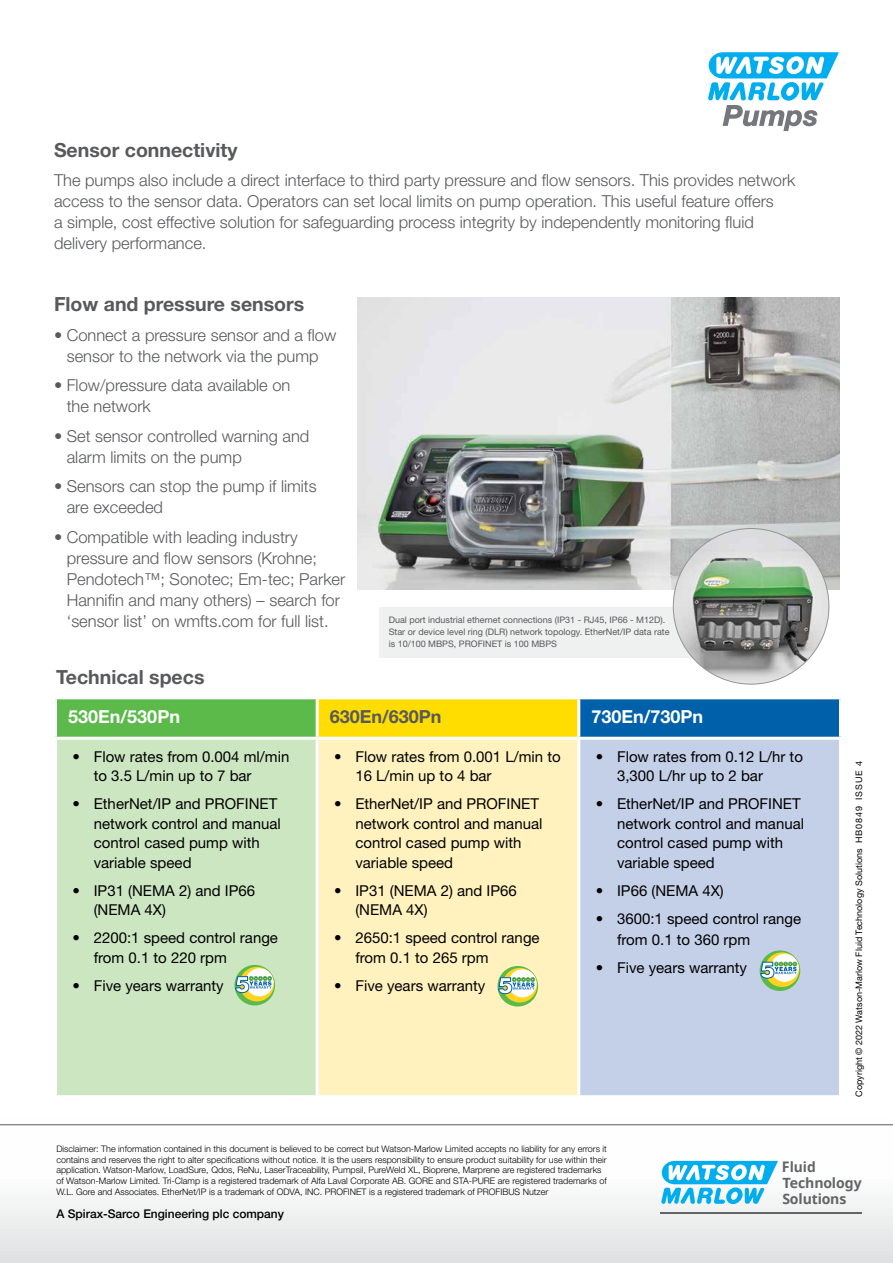
<style>
.page{position:relative;width:893px;height:1263px;background:#fff}
.page>*{position:absolute;margin:0;border:0;box-sizing:border-box;transform-origin:0 0}
.t1{font:700 19.5px "Helvetica Neue LT Std";color:#58595b}
.t2{font:700 18px "Helvetica Neue LT Std";color:#fff}
.t3{font:700 18px "Helvetica Neue LT Std";color:#58595b}
.t4{font:300 16.5px/21px "Helvetica Neue LT Std";color:#58595b}
.t5{font:15px/19.5px "Helvetica Neue LT Std";color:#000}
.t6{font:700 14.1px/16.2px "Noto Sans";letter-spacing:-.01em;color:#636466}
.t7{font:500 12px "Helvetica Neue LT Std";color:#000}
.t8{font:300 9px/10.8px "Helvetica Neue LT Std";color:#000}
.t9{font:9px/12px "Helvetica Neue LT Std";color:#58595b}
.t10{font:9px "Helvetica Neue LT Std";color:#000}
.s1{font-size:14.55px}
</style>
<div class="page">
<div style="left:379px;top:607px;width:323px;height:51px;background:#eff0f0"></div>
<div style="left:0;top:1115px;width:893px;height:148px;background:linear-gradient(to bottom,#fff,#e4e5e6)"></div>
<img style="left:357px;top:297px;width:482px;height:293px">
<div style="left:56px;top:698px;width:261px;height:40px;background:#5bba49"></div>
<div style="left:317px;top:698px;width:262px;height:40px;background:#fd0"></div>
<div style="left:579px;top:698px;width:261px;height:40px;background:#0060a9"></div>
<div style="left:56px;top:738px;width:261px;height:359px;background:#cde6c2"></div>
<div style="left:317px;top:738px;width:262px;height:359px;background:#fff2be"></div>
<div style="left:579px;top:738px;width:261px;height:359px;background:#c4cfe8"></div>
<hr style="left:54px;top:696px;width:263px;height:3px;background:#fff">
<hr style="left:54px;top:699px;width:3px;height:38px;background:#fff">
<hr style="left:317px;top:696px;width:262px;height:3px;background:#fff">
<hr style="left:316px;top:699px;width:3px;height:38px;background:#fff">
<hr style="left:579px;top:696px;width:263px;height:3px;background:#fff">
<hr style="left:577px;top:699px;width:3px;height:38px;background:#fff">
<hr style="left:839px;top:699px;width:3px;height:38px;background:#fff">
<hr style="left:54px;top:737px;width:263px;height:3px;background:#fff">
<hr style="left:54px;top:740px;width:3px;height:355px;background:#fff">
<hr style="left:317px;top:737px;width:262px;height:3px;background:#fff">
<hr style="left:316px;top:740px;width:3px;height:355px;background:#fff">
<hr style="left:579px;top:737px;width:263px;height:3px;background:#fff">
<hr style="left:577px;top:740px;width:3px;height:355px;background:#fff">
<hr style="left:839px;top:740px;width:3px;height:355px;background:#fff">
<hr style="left:54px;top:1095px;width:263px;height:3px;background:#fff">
<hr style="left:317px;top:1095px;width:262px;height:3px;background:#fff">
<hr style="left:579px;top:1095px;width:263px;height:3px;background:#fff">
<svg style="left:234px;top:965px;width:41px;height:40px"></svg>
<svg style="left:240px;top:967px;width:34px;height:34px"></svg>
<div style="left:245px;top:968px;width:28px;height:28px;background:#fff;border-radius:50%"></div>
<svg style="left:235px;top:976px;width:37px;height:17px"></svg>
<svg style="left:497px;top:966px;width:41px;height:40px"></svg>
<svg style="left:502px;top:968px;width:35px;height:34px"></svg>
<div style="left:508px;top:969px;width:28px;height:28px;background:#fff;border-radius:50%"></div>
<svg style="left:498px;top:977px;width:37px;height:17px"></svg>
<svg style="left:760px;top:950px;width:40px;height:41px"></svg>
<svg style="left:765px;top:952px;width:34px;height:35px"></svg>
<div style="left:771px;top:954px;width:28px;height:28px;background:#fff;border-radius:50%"></div>
<svg style="left:760px;top:961px;width:37px;height:18px"></svg>
<hr style="left:0;top:1124px;width:893px;height:1px;background:#58595b">
<svg style="left:708px;top:52px;width:131px;height:79px"></svg>
<img style="left:673px;top:528px;width:156px;height:156px;border-radius:78px">
<hr style="left:661px;top:1212px;width:201px;height:1px;background:#636466">
<svg style="left:661px;top:1161px;width:117px;height:43px"></svg>
<p class="t1" style="left:54px;top:138px;width:185px">Sensor connectivity</p>
<p class="t4" style="left:54px;top:169px;width:743px">The pumps also include a direct interface to third party pressure and flow sensors. This provides network access to the sensor data. Operators can set local limits on pump operation. This useful feature offers<br>a simple, cost effective solution for safeguarding process integrity by independently monitoring fluid delivery performance.</p>
<p class="t1" style="left:54px;top:292px;width:252px">Flow and pressure sensors</p>
<p class="t4" style="left:54px;top:324px;width:284px;text-align:center">• Connect a pressure sensor and a flow sensor to the network via the pump</p>
<p class="t4" style="left:67px;top:374px;width:225px;text-indent:-13px">• Flow/pressure data available on the network</p>
<p class="t4" style="left:67px;top:425px;width:244px;text-indent:-13px">• Set sensor controlled warning and alarm limits on the pump</p>
<p class="t4" style="left:67px;top:475px;width:251px;text-indent:-13px">• Sensors can stop the pump if limits are exceeded</p>
<p class="t4" style="left:67px;top:526px;width:280px;text-indent:-13px">• Compatible with leading industry pressure and flow sensors (Krohne; Pendotech™; Sonotec; Em-tec; Parker Hannifin and many others) – search for ‘sensor list’ on wmfts.com for full list.</p>
<p class="t1" style="left:56px;top:665px;width:150px">Technical specs</p>
<p class="t9" style="left:389px;top:614px;width:282px">Dual port industrial ethernet connections (IP31 - RJ45, IP66 - M12D).<br>Star or device level ring (DLR) network topology. EtherNet/IP data rate is 10/100 MBPS, PROFINET is 100 MBPS</p>
<p class="t2" style="left:68px;top:706px;width:113px">530En/530Pn</p>
<p class="t3" style="left:330px;top:706px;width:113px">630En/630Pn</p>
<p class="t2" style="left:592px;top:706px;width:113px">730En/730Pn</p>
<p class="t5" style="left:94px;top:746px;width:197px;text-indent:-21px">• Flow rates from 0.004 ml/min to 3.5 L/min up to 7 bar</p>
<p class="t5" style="left:94px;top:794px;width:188px;text-indent:-21px">• EtherNet/IP and PROFINET network control and manual control cased pump with variable speed</p>
<p class="t5" style="left:94px;top:880px;width:163px;text-indent:-21px">• IP31 (NEMA 2) and IP66 (NEMA 4X)</p>
<p class="t5" style="left:94px;top:928px;width:186px;text-indent:-21px">• 2200:1 speed control range from 0.1 to 220 rpm</p>
<p class="t5" style="left:73px;top:975px;width:153px">• Five years warranty</p>
<p class="t5" style="left:355px;top:746px;width:207px;text-indent:-21px">• Flow rates from 0.001 L/min to<br>16 L/min up to 4 bar</p>
<p class="t5" style="left:355px;top:794px;width:188px;text-indent:-21px">• EtherNet/IP and PROFINET network control and manual control cased pump with variable speed</p>
<p class="t5" style="left:355px;top:880px;width:163px;text-indent:-21px">• IP31 (NEMA 2) and IP66 (NEMA 4X)</p>
<p class="t5" style="left:355px;top:928px;width:186px;text-indent:-21px">• 2650:1 speed control range from 0.1 to 265 rpm</p>
<p class="t5" style="left:334px;top:975px;width:153px">• Five years warranty</p>
<p class="t5" style="left:617px;top:746px;width:187px;text-indent:-21px">• Flow rates from 0.12 L/hr to<br>3,300 L/hr up to 2 bar</p>
<p class="t5" style="left:617px;top:794px;width:188px;text-indent:-21px">• EtherNet/IP and PROFINET network control and manual control cased pump with variable speed</p>
<p class="t5" style="left:596px;top:880px;width:129px">• IP66 (NEMA 4X)</p>
<p class="t5" style="left:617px;top:907px;width:186px;line-height:21.6px;text-indent:-21px">• 3600:1 speed control range from 0.1 to 360 rpm</p>
<p class="t5" style="left:596px;top:958px;width:153px">• Five years warranty</p>
<p class="t10" style="left:853px;top:1097px;width:337px;rotate:-90deg">Copyright © 2022 Watson-Marlow Fluid Technology Solutions HB0849 ISSUE 4</p>
<p class="t8" style="left:56px;top:1143px;width:552px">Disclaimer: The information contained in this document is believed to be correct but Watson-Marlow Limited accepts no liability for any errors it contains and reserves the right to alter specifications without notice. It is the users responsibility to ensure product suitability for use within their application. Watson-Marlow, LoadSure, Qdos, ReNu, LaserTraceability, Pumpsil, PureWeld XL, Bioprene, Marprene are registered trademarks of Watson-Marlow Limited. Tri-Clamp is a registered trademark of Alfa Laval Corporate AB. GORE and STA-PURE are registered trademarks of W.L. Gore and Associates. EtherNet/IP is a trademark of ODVA, INC. PROFINET is a registered trademark of PROFIBUS Nutzer</p>
<p class="t7" style="left:56px;top:1206px;width:229px">A Spirax-Sarco Engineering plc company</p>
<p class="t6" style="left:782px;top:1158px;width:81px"><span class="s1">F</span>luid<br>Technology<br>Solutions</p>
</div>
